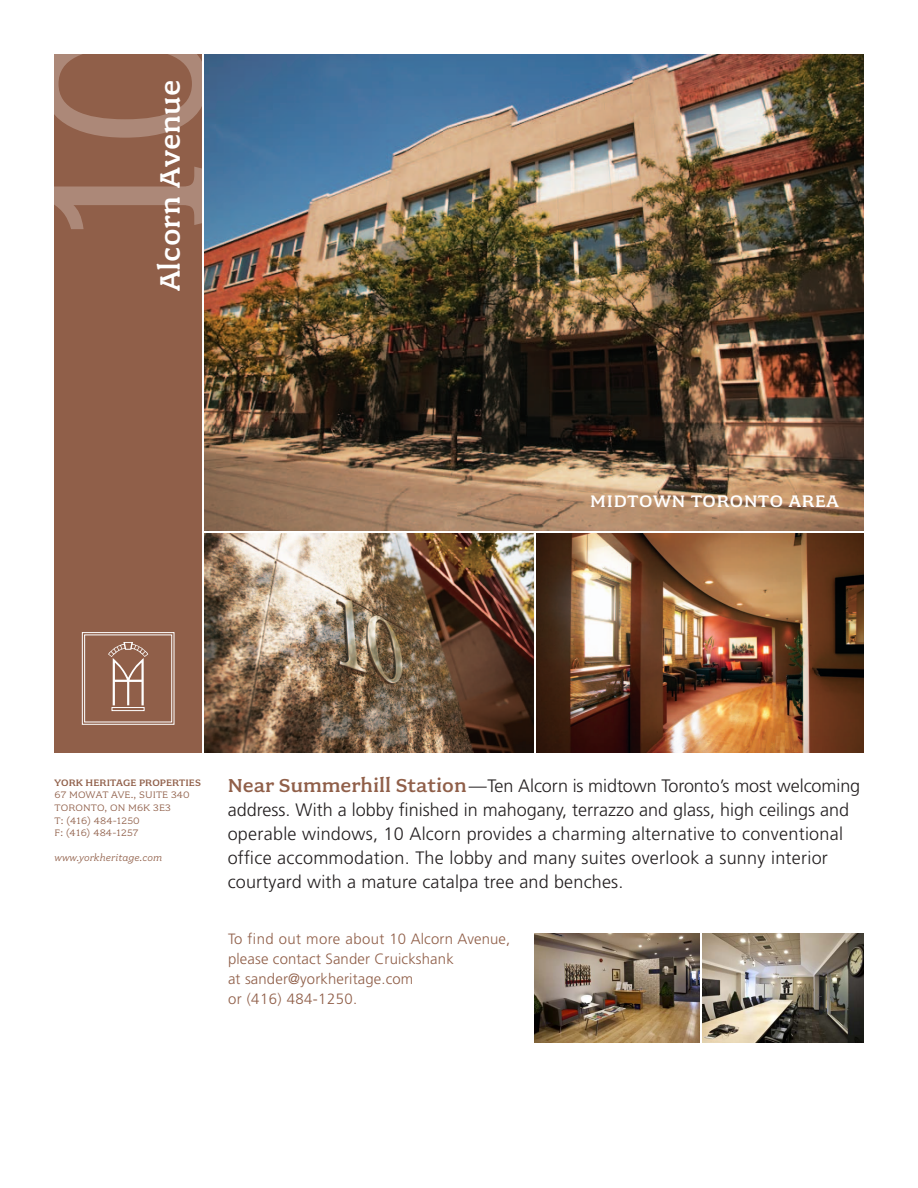
<style>
.page{position:relative;width:918px;height:1188px;background:#fff}
.page>*{position:absolute;margin:0;border:0;box-sizing:border-box;transform-origin:0 0}
.t1{font:258.6px "Fairplex Narrow";color:#fff}
.Banner_Text{font:500 31.5px "Fairplex Wide";letter-spacing:.005em;color:#fff}
.t2{font:500 18.75px "Fairplex Wide";letter-spacing:.04em;color:#fff}
.Display_Paragraph{font:300 18px/24px "Frutiger";letter-spacing:.01em;color:#231f20}
.Display_Paragraph-2{font:300 14.85px/19.8px "Frutiger";letter-spacing:.01em;color:#905f49}
.Display_Paragraph-3{font:300 14.85px "Frutiger";letter-spacing:.03em;color:#905f49}
.t3{font:10.5px/12.6px "Fairplex Wide";letter-spacing:.01em;color:#905f49}
.t4{font:500 10.5px "Fairplex Wide";letter-spacing:.01em;color:#905f49}
.t5{font:italic 10.5px "Fairplex Wide";letter-spacing:.01em;color:#905f49}
.s1{font-family:"Fairplex Wide";font-weight:500;font-size:21px;color:#905f49}
</style>
<div class="page">
<div style="left:54px;top:54px;width:148px;height:699px;background:#905f49"></div>
<img style="left:204px;top:533px;width:330px;height:220px">
<img style="left:536px;top:533px;width:328px;height:219px">
<svg style="left:82px;top:632px;width:93px;height:93px"></svg>
<img style="left:204px;top:54px;width:660px;height:476px">
<img style="left:703px;top:933px;width:161px;height:109px">
<img style="left:534px;top:933px;width:166px;height:109px">
<h1 class="t1" style="left:-20px;top:245px;width:228px;rotate:-90deg">10</h1>
<p class="Banner_Text" style="left:152px;top:291px;width:213px;rotate:-90deg">Alcorn Avenue</p>
<p class="t2" style="left:590px;top:491px;width:250px">MIDTOWN TORONTO AREA</p>
<p class="t4" style="left:55px;top:777px;width:148px">YORK HERITAGE PROPERTIES</p>
<p class="t3" style="left:55px;top:789px;width:137px">67 MOWAT AVE., SUITE 340<br>TORONTO, ON M6K 3E3</p>
<p class="t3" style="left:55px;top:814px;width:87px">T: (416) 484-1250</p>
<p class="t3" style="left:55px;top:827px;width:85px">F: (416) 484-1257</p>
<p class="t5" style="left:55px;top:852px;width:109px">www.yorkheritage.com</p>
<p class="Display_Paragraph" style="left:228px;top:774px;width:634px"><span class="s1">Near Summerhill Station</span>—Ten Alcorn is midtown Toronto’s most welcoming address. With a lobby finished in mahogany, terrazzo and glass, high ceilings and operable windows, 10 Alcorn provides a charming alternative to conventional office accommodation. The lobby and many suites overlook a sunny interior courtyard with a mature catalpa tree and benches.</p>
<p class="Display_Paragraph-2" style="left:228px;top:929px;width:284px">To find out more about 10 Alcorn Avenue, please contact Sander Cruickshank<br>at sander@yorkheritage.com</p>
<p class="Display_Paragraph-3" style="left:228px;top:990px;width:131px">or (416) 484-1250.</p>
</div>
